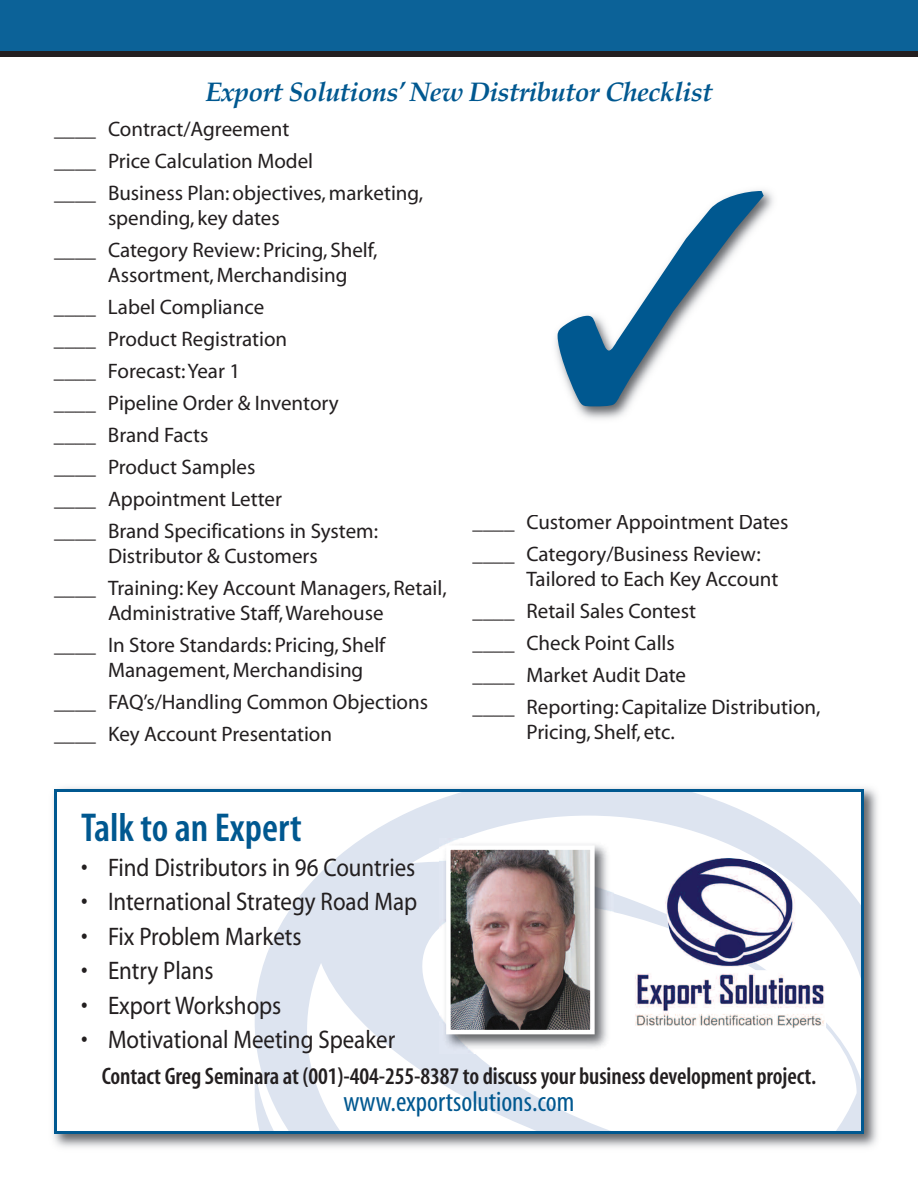
<style>
.page{position:relative;width:918px;height:1188px;background:#fff}
.page>*{position:absolute;margin:0;border:0;box-sizing:border-box;transform-origin:0 0}
.t1{font:40.5px "Myriad MM.565.wt.300.wd";color:#005890}
.t2{font:28.5px "Myriad MM.400.wt.300.wd";color:#005890}
.t3{font:italic 700 27px "Palatino";letter-spacing:-.025em;color:#005890}
.t4{font:25.5px "Myriad MM.412.wt.601.wd";color:#231f20;scale:.9 1}
.t5{font:24px "Myriad MM.565.wt.300.wd";letter-spacing:-.005em;color:#231f20}
.t6{font:21px/32px "Myriad MM.412.wt.601.wd";color:#231f20}
</style>
<div class="page">
<div style="left:0;top:0;width:918px;height:54px;background:#0c6298"></div>
<div style="left:0;top:51px;width:918px;height:6px;background:#231f20"></div>
<img style="left:555px;top:190px;width:218px;height:229px">
<svg style="left:558px;top:191px;width:206px;height:215px"></svg>
<img style="left:53px;top:787px;width:825px;height:361px">
<div style="left:57px;top:792px;width:804px;height:339px;background:#fff"></div>
<svg style="left:255px;top:793px;width:605px;height:337px"></svg>
<div style="left:54px;top:789px;width:810px;height:345px;border:3px solid #005890"></div>
<img style="left:635px;top:858px;width:191px;height:170px">
<img style="left:440px;top:839px;width:174px;height:214px">
<img style="left:451px;top:850px;width:139px;height:179px">
<div style="left:446px;top:845px;width:149px;height:189px;border:4px solid #fff"></div>
<p class="t3" style="left:205px;top:81px;width:509px">Export Solutions’ New Distributor Checklist</p>
<p class="t6" style="left:54px;top:115px;width:371px">____ Contract/Agreement<br>____ Price Calculation Model<br>____ Business Plan: objectives, marketing,</p>
<p class="t6" style="left:54px;top:204px;width:325px;text-indent:54px">spending, key dates<br>____ Category Review: Pricing, Shelf,</p>
<p class="t6" style="left:54px;top:261px;width:326px;text-indent:54px">Assortment, Merchandising ____ Label Compliance<br>____ Product Registration<br>____ Forecast:Year 1<br>____ Pipeline Order &amp; Inventory ____ Brand Facts<br>____ Product Samples<br>____ Appointment Letter<br>____ Brand Specifications in System:</p>
<p class="t6" style="left:54px;top:542px;width:394px;text-indent:54px">Distributor &amp; Customers<br>____ Training: Key Account Managers, Retail,</p>
<p class="t6" style="left:54px;top:599px;width:333px;text-align:right">Administrative Staff,Warehouse<br>____ In Store Standards: Pricing, Shelf</p>
<p class="t6" style="left:54px;top:656px;width:376px;text-indent:54px">Management, Merchandising<br>____ FAQ’s/Handling Common Objections ____ Key Account Presentation</p>
<p class="t6" style="left:473px;top:508px;width:317px">____ Customer Appointment Dates ____ Category/Business Review:</p>
<p class="t6" style="left:473px;top:565px;width:350px;text-indent:54px">Tailored to Each Key Account ____ Retail Sales Contest<br>____ Check Point Calls<br>____ Market Audit Date<br>____ Reporting:Capitalize Distribution,</p>
<p class="t6" style="left:527px;top:718px;width:150px">Pricing, Shelf, etc.</p>
<h1 class="t1" style="left:81px;top:813px;width:222px">Talk to an Expert</h1>
<p class="t4" style="left:81px;top:858px;width:373px">• Find Distributors in 96 Countries</p>
<p class="t4" style="left:81px;top:892px;width:375px">• International Strategy Road Map</p>
<p class="t4" style="left:81px;top:927px;width:247px">• Fix Problem Markets</p>
<p class="t4" style="left:81px;top:961px;width:149px">• Entry Plans</p>
<p class="t4" style="left:81px;top:996px;width:224px">• Export Workshops</p>
<p class="t4" style="left:81px;top:1030px;width:351px">• Motivational Meeting Speaker</p>
<p class="t5" style="left:102px;top:1067px;width:716px">Contact Greg Seminaraat (001)-404-255-8387 to discussyour business development project.</p>
<h2 class="t2" style="left:343px;top:1091px;width:233px">www.exportsolutions.com</h2>
</div>
